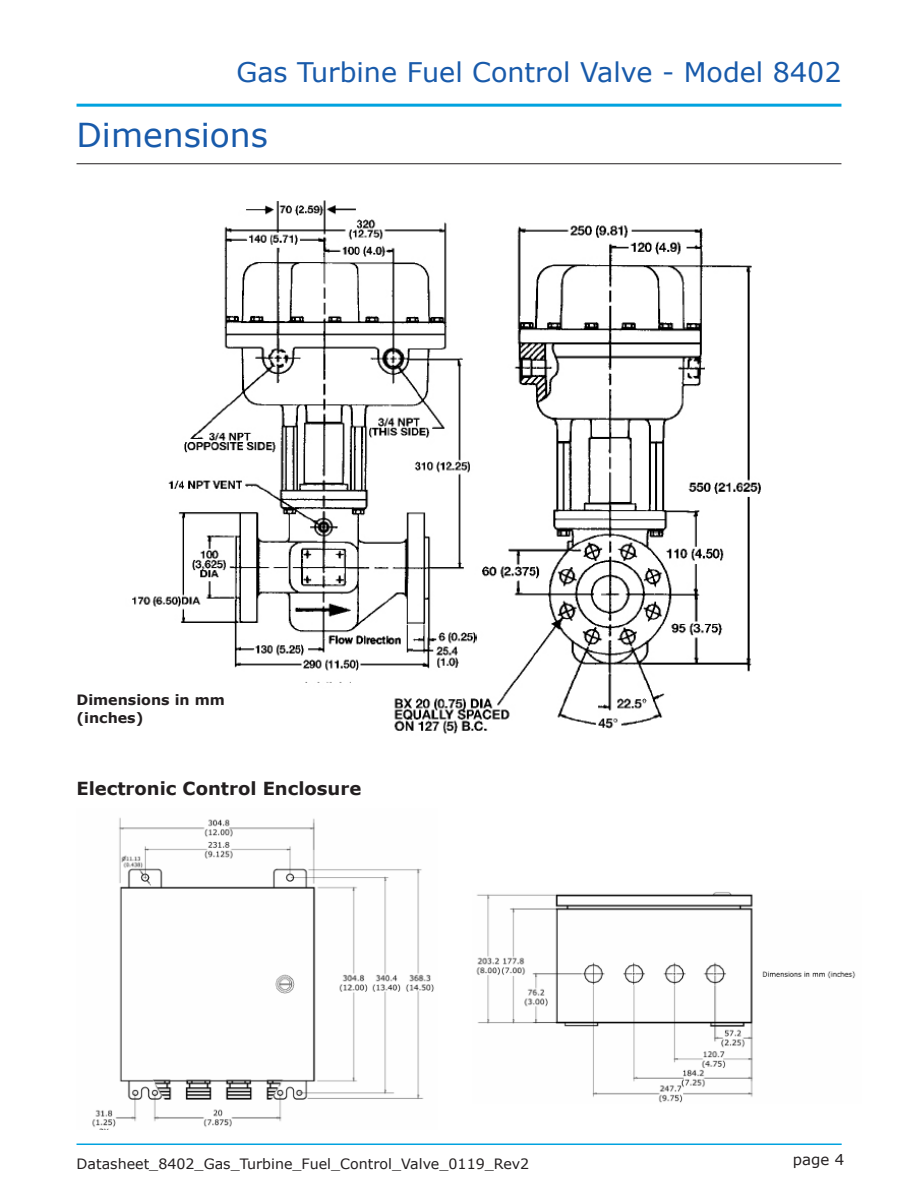
<style>
.page{position:relative;width:918px;height:1188px;background:#fff}
.page>*{position:absolute;margin:0;border:0;box-sizing:border-box;transform-origin:0 0}
.Main_Heading{font:33px "Verdana";color:#185aaa}
.t1{font:27px "Verdana";color:#185aaa}
.Sub_Heading{font:700 18px "Verdana";color:#231f20}
.t2{font:15px "Verdana";color:#231f20}
.t3{font:14.25px "Verdana";color:#231f20}
.Spec_50_mm{font:700 14.25px/18px "Verdana";color:#231f20}
</style>
<div class="page">
<hr style="left:77px;top:1144px;width:765px;height:1px;background:#00a2df">
<hr style="left:77px;top:104px;width:764px;height:3px;background:#00a2df">
<hr style="left:77px;top:163px;width:764px;height:1px;background:#231f20">
<img style="left:132px;top:200px;width:629px;height:534px">
<img style="left:92px;top:817px;width:342px;height:313px">
<img style="left:476px;top:892px;width:380px;height:211px">
<h2 class="t1" style="left:236px;top:54px;width:607px">Gas Turbine Fuel Control Valve - Model 8402</h2>
<p class="Main_Heading" style="left:77px;top:112px;width:193px">Dimensions</p>
<p class="Spec_50_mm" style="left:77px;top:691px;width:150px">Dimensions in mm (inches)</p>
<p class="Sub_Heading" style="left:76px;top:776px;width:286px">Electronic Control Enclosure</p>
<p class="t3" style="left:77px;top:1154px;width:454px">Datasheet_8402_Gas_Turbine_Fuel_Control_Valve_0119_Rev2</p>
<p class="t2" style="left:793px;top:1149px;width:53px">page 4</p>
</div>
